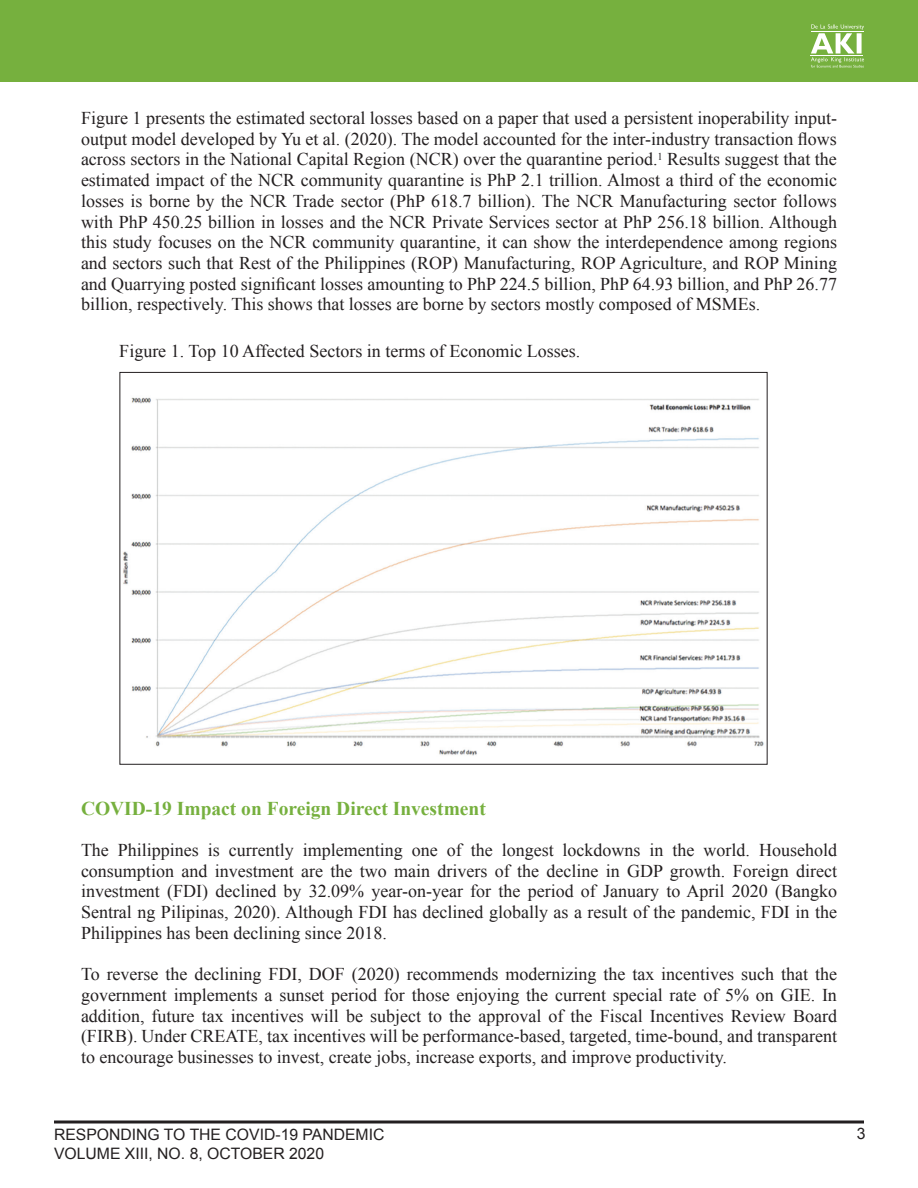
<style>
.page{position:relative;width:918px;height:1188px;background:#fff}
.page>*{position:absolute;margin:0;border:0;box-sizing:border-box;transform-origin:0 0}
.t1{font:700 19.5px "Times New Roman";color:#76b03e}
.t2{font:18px/20.7px "Times New Roman";color:#231f20;text-align:justify}
.t3{font:15.75px "Arial";color:#231f20}
</style>
<div class="page">
<svg style="left:54px;top:1120px;width:810px;height:4px;background:#595657"></svg>
<div style="left:0;top:0;width:918px;height:81px;background:#76b03e"></div>
<svg style="left:811px;top:24px;width:53px;height:43px"></svg>
<hr style="left:811px;top:31px;width:52px;height:1px;background:#fff">
<hr style="left:811px;top:55px;width:52px;height:1px;background:#fff">
<img style="left:123px;top:397px;width:641px;height:359px">
<p class="t2" style="left:81px;top:107px;width:758px">Figure 1 presents the estimated sectoral losses based on a paper that used a persistent inoperability input&shy;output model developed by Yu et al. (2020). The model accounted for the inter-industry transaction flows across sectors in the National Capital Region (NCR) over the quarantine period.<sup>1</sup> Results suggest that the estimated impact of the NCR community quarantine is PhP 2.1 trillion. Almost a third of the economic losses is borne by the NCR Trade sector (PhP 618.7 billion). The NCR Manufacturing sector follows with PhP 450.25 billion in losses and the NCR Private Services sector at PhP 256.18 billion. Although this study focuses on the NCR community quarantine, it can show the interdependence among regions and sectors such that Rest of the Philippines (ROP) Manufacturing, ROP Agriculture, and ROP Mining and Quarrying posted significant losses amounting to PhP 224.5 billion, PhP 64.93 billion, and PhP 26.77 billion, respectively. This shows that losses are borne by sectors mostly composed of MSMEs.</p>
<p class="t2" style="left:119px;top:340px;width:463px">Figure 1. Top 10 Affected Sectors in terms of Economic Losses.</p>
<p class="t1" style="left:81px;top:795px;width:406px">COVID-19 Impact on Foreign Direct Investment</p>
<p class="t2" style="left:81px;top:839px;width:758px">The Philippines is currently implementing one of the longest lockdowns in the world. Household consumption and investment are the two main drivers of the decline in GDP growth. Foreign direct investment (FDI) declined by 32.09% year-on-year for the period of January to April 2020 (Bangko Sentral ng Pilipinas, 2020). Although FDI has declined globally as a result of the pandemic, FDI in the Philippines has been declining since 2018.</p>
<p class="t2" style="left:81px;top:963px;width:758px">To reverse the declining FDI, DOF (2020) recommends modernizing the tax incentives such that the government implements a sunset period for those enjoying the current special rate of 5% on GIE. In addition, future tax incentives will be subject to the approval of the Fiscal Incentives Review Board (FIRB). Under CREATE, tax incentives will be performance-based, targeted, time-bound, and transparent to encourage businesses to invest, create jobs, increase exports, and improve productivity.</p>
<p class="t3" style="left:54px;top:1124px;width:332px">RESPONDING TO THE COVID-19 PANDEMIC</p>
<p class="t3" style="left:857px;top:1123px;width:10px">3</p>
<p class="t3" style="left:54px;top:1143px;width:272px">VOLUME XIII, NO. 8, OCTOBER 2020</p>
</div>
